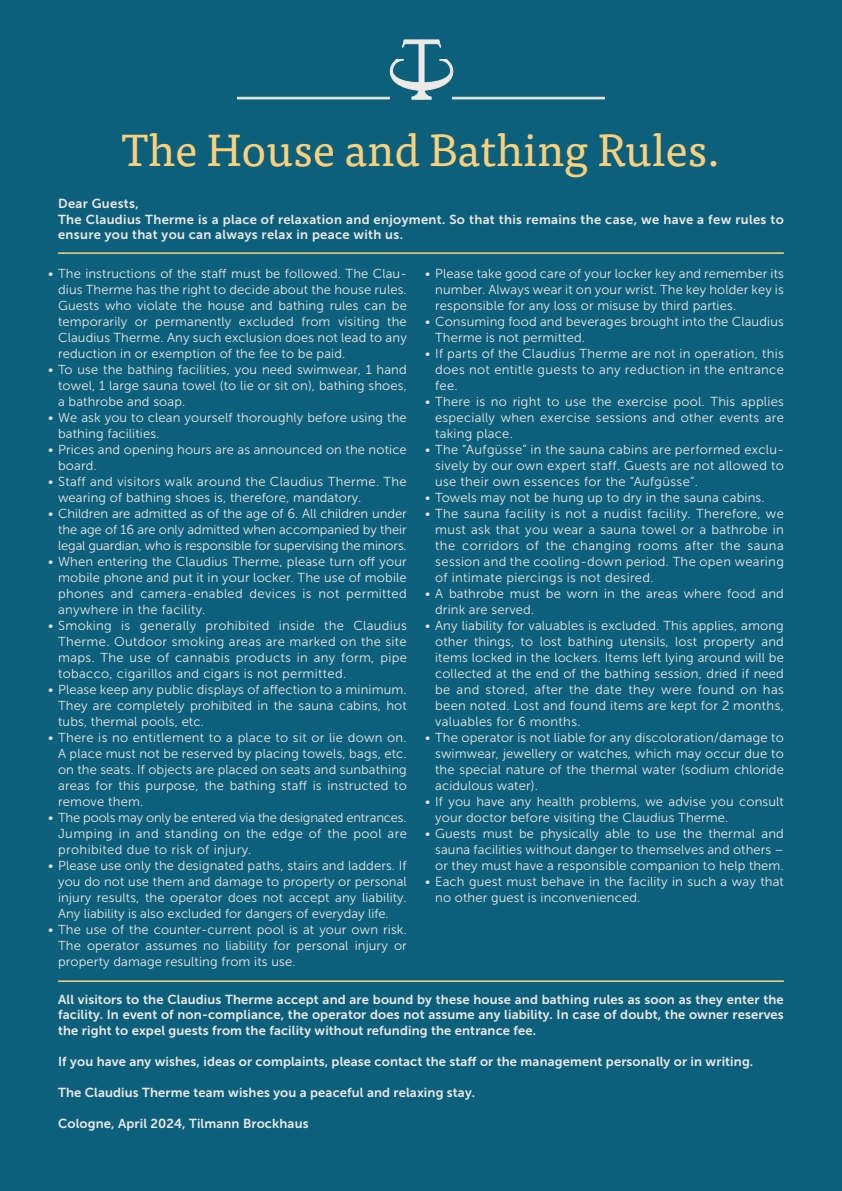
<style>
.page{position:relative;width:842px;height:1191px;background:#0c607b}
.page>*{position:absolute;margin:0;border:0;box-sizing:border-box;transform-origin:0 0}
.t1{font:45px "Tisa Pro";color:#fdd17c}
.t2{font:13px/16px "Museo Sans 300";letter-spacing:.01em;color:#ece9e6;text-align:justify}
.t3{font:13px/15.5px "Museo Sans 700";letter-spacing:.01em;color:#ece9e6}
.t4{font:13px/16px "Museo Sans 300";letter-spacing:-.01em;color:#ece9e6}
.t5{font:13px/16px "Museo Sans 300";letter-spacing:.03em;color:#ece9e6}
</style>
<div class="page">
<svg style="left:389px;top:39px;width:66px;height:61px"></svg>
<div style="left:237px;top:97px;width:153px;height:2px;background:#ece9e6;border:1px solid #ece9e6"></div>
<div style="left:452px;top:97px;width:153px;height:2px;background:#ece9e6;border:1px solid #ece9e6"></div>
<hr style="left:58px;top:252px;width:726px;height:2px;background:#fdd17c">
<hr style="left:58px;top:980px;width:726px;height:2px;background:#fdd17c">
<h1 class="t1" style="left:122px;top:117px;width:600px">The House and Bathing Rules.</h1>
<p class="t3" style="left:58px;top:196px;width:727px">Dear Guests,<br>The Claudius Therme is a place of relaxation and enjoyment. So that this remains the case, we have a few rules to ensure you that you can always relax in peace with us.</p>
<p class="t2" style="left:48px;top:265px;width:360px">• The instructions of the staff must be followed. The Clau-</p>
<p class="t2" style="left:58px;top:281px;width:350px">dius Therme has the right to decide about the house rules.<br>Guests who violate the house and bathing rules can be temporarily or permanently excluded from visiting the Claudius Therme. Any such exclusion does not lead to any reduction in or exemption of the fee to be paid.</p>
<p class="t2" style="left:58px;top:377px;width:350px">towel, 1 large sauna towel (to lie or sit on), bathing shoes, a bathrobe and soap.</p>
<p class="t2" style="left:58px;top:425px;width:103px">bathing facilities.</p>
<p class="t2" style="left:58px;top:457px;width:40px">board.</p>
<p class="t2" style="left:58px;top:489px;width:305px">wearing of bathing shoes is, therefore, mandatory.</p>
<p class="t4" style="left:58px;top:521px;width:350px">the age of 16 are only admitted when accompanied by their legal guardian, who is responsible for supervising the minors.</p>
<p class="t2" style="left:58px;top:569px;width:350px">mobile phone and put it in your locker. The use of mobile phones and camera-enabled devices is not permitted anywhere in the facility.</p>
<p class="t2" style="left:58px;top:633px;width:350px">Therme. Outdoor smoking areas are marked on the site maps. The use of cannabis products in any form, pipe tobacco, cigarillos and cigars is not permitted.</p>
<p class="t2" style="left:58px;top:697px;width:350px">They are completely prohibited in the sauna cabins, hot tubs, thermal pools, etc.</p>
<p class="t2" style="left:58px;top:745px;width:350px">A place must not be reserved by placing towels, bags, etc. on the seats. If objects are placed on seats and sunbathing areas for this purpose, the bathing staff is instructed to remove them.</p>
<p class="t5" style="left:58px;top:825px;width:350px">Jumping in and standing on the edge of the pool are prohibited due to risk of injury.</p>
<p class="t2" style="left:58px;top:873px;width:350px">you do not use them and damage to property or personal injury results, the operator does not accept any liability.<br>Any liability is also excluded for dangers of everyday life.</p>
<p class="t2" style="left:58px;top:937px;width:350px">The operator assumes no liability for personal injury or property damage resulting from its use.</p>
<p class="t2" style="left:48px;top:361px;width:360px">• To use the bathing facilities, you need swimwear, 1 hand</p>
<p class="t2" style="left:48px;top:409px;width:360px">• We ask you to clean yourself thoroughly before using the</p>
<p class="t2" style="left:48px;top:441px;width:360px">• Prices and opening hours are as announced on the notice</p>
<p class="t2" style="left:48px;top:473px;width:360px">• Staff and visitors walk around the Claudius Therme. The</p>
<p class="t2" style="left:48px;top:505px;width:360px">• Children are admitted as of the age of 6. All children under</p>
<p class="t2" style="left:48px;top:553px;width:360px">• When entering the Claudius Therme, please turn off your</p>
<p class="t2" style="left:48px;top:617px;width:360px">• Smoking is generally prohibited inside the Claudius</p>
<p class="t2" style="left:48px;top:681px;width:360px">• Please keep any public displays of affection to a minimum.</p>
<p class="t2" style="left:48px;top:729px;width:360px">• There is no entitlement to a place to sit or lie down on.</p>
<p class="t4" style="left:48px;top:809px;width:360px">• The pools may only be entered via the designated entrances.</p>
<p class="t2" style="left:48px;top:857px;width:360px">• Please use only the designated paths, stairs and ladders. If</p>
<p class="t2" style="left:48px;top:921px;width:360px">• The use of the counter-current pool is at your own risk.</p>
<p class="t2" style="left:425px;top:265px;width:360px">• Please take good care of your locker key and remember its</p>
<p class="t2" style="left:425px;top:313px;width:360px">• Consuming food and beverages brought into the Claudius</p>
<p class="t2" style="left:425px;top:345px;width:360px">• If parts of the Claudius Therme are not in operation, this</p>
<p class="t2" style="left:425px;top:393px;width:360px">• There is no right to use the exercise pool. This applies</p>
<p class="t2" style="left:425px;top:441px;width:360px">• The “Aufgüsse” in the sauna cabins are performed exclu-</p>
<p class="t2" style="left:425px;top:489px;width:341px">• Towels may not be hung up to dry in the sauna cabins.</p>
<p class="t2" style="left:425px;top:505px;width:360px">• The sauna facility is not a nudist facility. Therefore, we</p>
<p class="t2" style="left:435px;top:281px;width:350px">number. Always wear it on your wrist. The key holder key is responsible for any loss or misuse by third parties.</p>
<p class="t2" style="left:435px;top:329px;width:151px">Therme is not permitted.</p>
<p class="t2" style="left:435px;top:361px;width:350px">does not entitle guests to any reduction in the entrance fee.</p>
<p class="t2" style="left:435px;top:409px;width:350px">especially when exercise sessions and other events are taking place.</p>
<p class="t2" style="left:435px;top:457px;width:350px">sively by our own expert staff. Guests are not allowed to use their own essences for the “Aufgüsse”.</p>
<p class="t2" style="left:435px;top:521px;width:350px">must ask that you wear a sauna towel or a bathrobe in the corridors of the changing rooms after the sauna session and the cooling-down period. The open wearing of intimate piercings is not desired.</p>
<p class="t2" style="left:435px;top:601px;width:101px">drink are served.</p>
<p class="t2" style="left:435px;top:633px;width:350px">other things, to lost bathing utensils, lost property and items locked in the lockers. Items left lying around will be collected at the end of the bathing session, dried if need be and stored, after the date they were found on has been noted. Lost and found items are kept for 2 months, valuables for 6 months.</p>
<p class="t2" style="left:435px;top:745px;width:350px">swimwear, jewellery or watches, which may occur due to the special nature of the thermal water (sodium chloride acidulous water).</p>
<p class="t2" style="left:435px;top:809px;width:295px">your doctor before visiting the Claudius Therme.</p>
<p class="t2" style="left:435px;top:841px;width:350px">sauna facilities without danger to themselves and others – or they must have a responsible companion to help them.</p>
<p class="t2" style="left:435px;top:889px;width:207px">no other guest is inconvenienced.</p>
<p class="t2" style="left:425px;top:585px;width:360px">• A bathrobe must be worn in the areas where food and</p>
<p class="t2" style="left:425px;top:617px;width:360px">• Any liability for valuables is excluded. This applies, among</p>
<p class="t2" style="left:425px;top:729px;width:360px">• The operator is not liable for any discoloration/damage to</p>
<p class="t2" style="left:425px;top:793px;width:360px">• If you have any health problems, we advise you consult</p>
<p class="t2" style="left:425px;top:825px;width:360px">• Guests must be physically able to use the thermal and</p>
<p class="t2" style="left:425px;top:873px;width:360px">• Each guest must behave in the facility in such a way that</p>
<p class="t3" style="left:58px;top:991px;width:727px;text-align:justify">All visitors to the Claudius Therme accept and are bound by these house and bathing rules as soon as they enter the facility. In event of non-compliance, the operator does not assume any liability. In case of doubt, the owner reserves the right to expel guests from the facility without refunding the entrance fee.</p>
<p class="t3" style="left:58px;top:1053px;width:697px">If you have any wishes, ideas or complaints, please contact the staff or the management personally or in writing.</p>
<p class="t3" style="left:58px;top:1084px;width:418px">The Claudius Therme team wishes you a peaceful and relaxing stay.</p>
<p class="t3" style="left:58px;top:1115px;width:252px">Cologne, April 2024, Tilmann Brockhaus</p>
</div>
